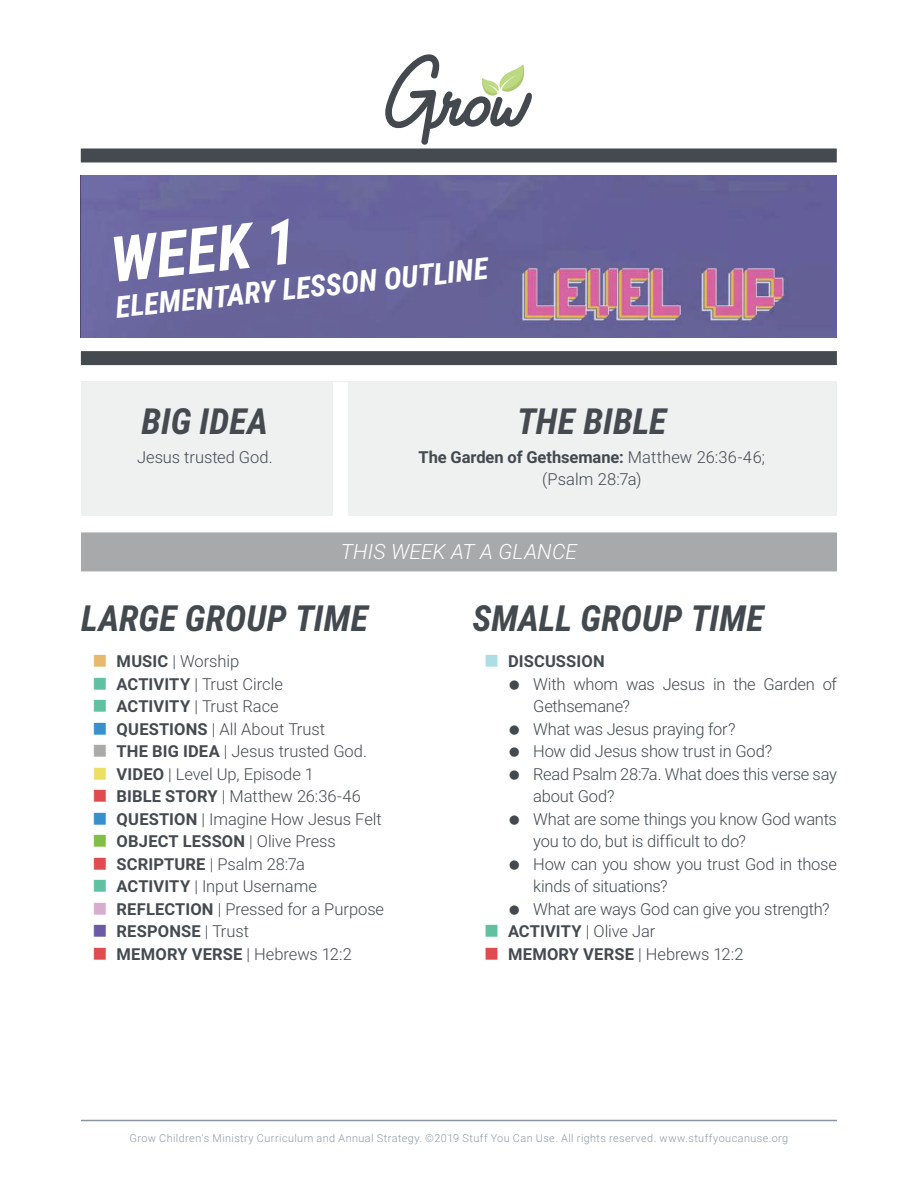
<style>
.page{position:relative;width:918px;height:1188px;background:#fff}
.page>*{position:absolute;margin:0;border:0;box-sizing:border-box;transform-origin:0 0}
.t1{font:italic 700 63px "Roboto Condensed";color:#fff}
.t2{font:italic 700 36px "Roboto Condensed";color:#42494f}
.t3{font:italic 700 36px "Roboto Condensed";color:#454a50}
.t4{font:italic 700 30px "Roboto Condensed";color:#fff}
.t5{font:italic 300 21px "Roboto";letter-spacing:.005em;color:#fff}
.t6{font:300 16.5px/22.5px "Roboto";letter-spacing:-.005em;color:#454a50}
.t7{font:300 16.5px "Roboto";letter-spacing:-.015em;color:#42494f}
.t8{font:300 16.5px/22.5px "Roboto";color:#424950;text-align:center}
.t9{font:700 16.5px "Roboto";letter-spacing:.005em;color:#454a50}
.t10{font:300 10.8px "Roboto";letter-spacing:.04em;color:#8e99a5}
.s1{font-weight:700;color:#42494f}
.s2{font-weight:700}
</style>
<div class="page">
<div style="left:81px;top:148px;width:756px;height:14px;background:#454a50"></div>
<svg style="left:385px;top:54px;width:147px;height:91px"></svg>
<img style="left:81px;top:176px;width:756px;height:162px">
<div style="left:81px;top:351px;width:756px;height:14px;background:#454a50"></div>
<hr style="left:81px;top:1120px;width:756px;height:1px;background:#8c949d">
<div style="left:81px;top:381px;width:756px;height:135px;background:#eff0f0"></div>
<div style="left:333px;top:382px;width:15px;height:134px;background:#fff"></div>
<div style="left:81px;top:532px;width:756px;height:39px;background:#a7a9ab"></div>
<h1 class="t1" style="left:107px;top:224px;width:188px;rotate:-6deg">WEEK 1</h1>
<h3 class="t4" style="left:114px;top:290px;width:376px;rotate:-6deg">ELEMENTARY LESSON OUTLINE</h3>
<h2 class="t3" style="left:142px;top:400px;width:128px">BIG IDEA</h2>
<p class="t8" style="left:137px;top:447px;width:137px">Jesus trusted God.</p>
<h2 class="t3" style="left:517px;top:400px;width:151px">THE BIBLE</h2>
<p class="t8" style="left:419px;top:447px;width:348px"><span class="s1">The Garden of Gethsemane:</span> Matthew 26:36-46; (Psalm 28:7a)</p>
<p class="t5" style="left:341px;top:542px;width:238px">THIS WEEK AT A GLANCE</p>
<h2 class="t2" style="left:81px;top:598px;width:289px">LARGE GROUP TIME</h2>
<p class="t6" style="left:117px;top:651px;width:269px"><span class="s2">MUSIC</span> | Worship<br><span class="s2">ACTIVITY</span> | Trust Circle<br><span class="s2">ACTIVITY</span> | Trust Race<br><span class="s2">QUESTIONS</span> | All About Trust<br><span class="s2">THE BIG IDEA</span> | Jesus trusted God.<br><span class="s2">VIDEO</span> | Level Up, Episode 1<br><span class="s2">BIBLE STORY</span> | Matthew 26:36-46<br><span class="s2">QUESTION</span> | Imagine How Jesus Felt<br><span class="s2">OBJECT LESSON</span> | Olive Press<br><span class="s2">SCRIPTURE</span> | Psalm 28:7a<br><span class="s2">ACTIVITY</span> | Input Username<br><span class="s2">REFLECTION</span> | Pressed for a Purpose<br><span class="s2">RESPONSE</span> | Trust<br><span class="s2">MEMORY VERSE</span> | Hebrews 12:2</p>
<h2 class="t2" style="left:472px;top:598px;width:293px">SMALL GROUP TIME</h2>
<p class="t9" style="left:508px;top:654px;width:98px">DISCUSSION</p>
<p class="t7" style="left:533px;top:677px;width:305px">With whom was Jesus in the Garden of</p>
<p class="t7" style="left:533px;top:699px;width:98px">Gethsemane?</p>
<p class="t7" style="left:533px;top:722px;width:204px">What was Jesus praying for?</p>
<p class="t7" style="left:533px;top:744px;width:240px">How did Jesus show trust in God?</p>
<p class="t7" style="left:533px;top:767px;width:305px">Read Psalm 28:7a. What does this verse say</p>
<p class="t7" style="left:533px;top:789px;width:83px">about God?</p>
<p class="t7" style="left:533px;top:812px;width:305px">What are some things you know God wants</p>
<p class="t7" style="left:533px;top:830px;width:214px">you to do, but is difficult to do?</p>
<p class="t7" style="left:533px;top:857px;width:305px">How can you show you trust God in those</p>
<p class="t7" style="left:533px;top:879px;width:136px">kinds of situations?</p>
<p class="t7" style="left:533px;top:902px;width:298px">What are ways God can give you strength?</p>
<p class="t6" style="left:508px;top:921px;width:149px"><span class="s2">ACTIVITY</span> | Olive Jar</p>
<p class="t6" style="left:508px;top:944px;width:237px"><span class="s2">MEMORY VERSE</span> | Hebrews 12:2</p>
<p class="t10" style="left:130px;top:1134px;width:660px">Grow Children's Ministry Curriculum and Annual Strategy. ©2019 Stuff You Can Use. All rights reserved. www.stuffyoucanuse.org</p>
</div>
